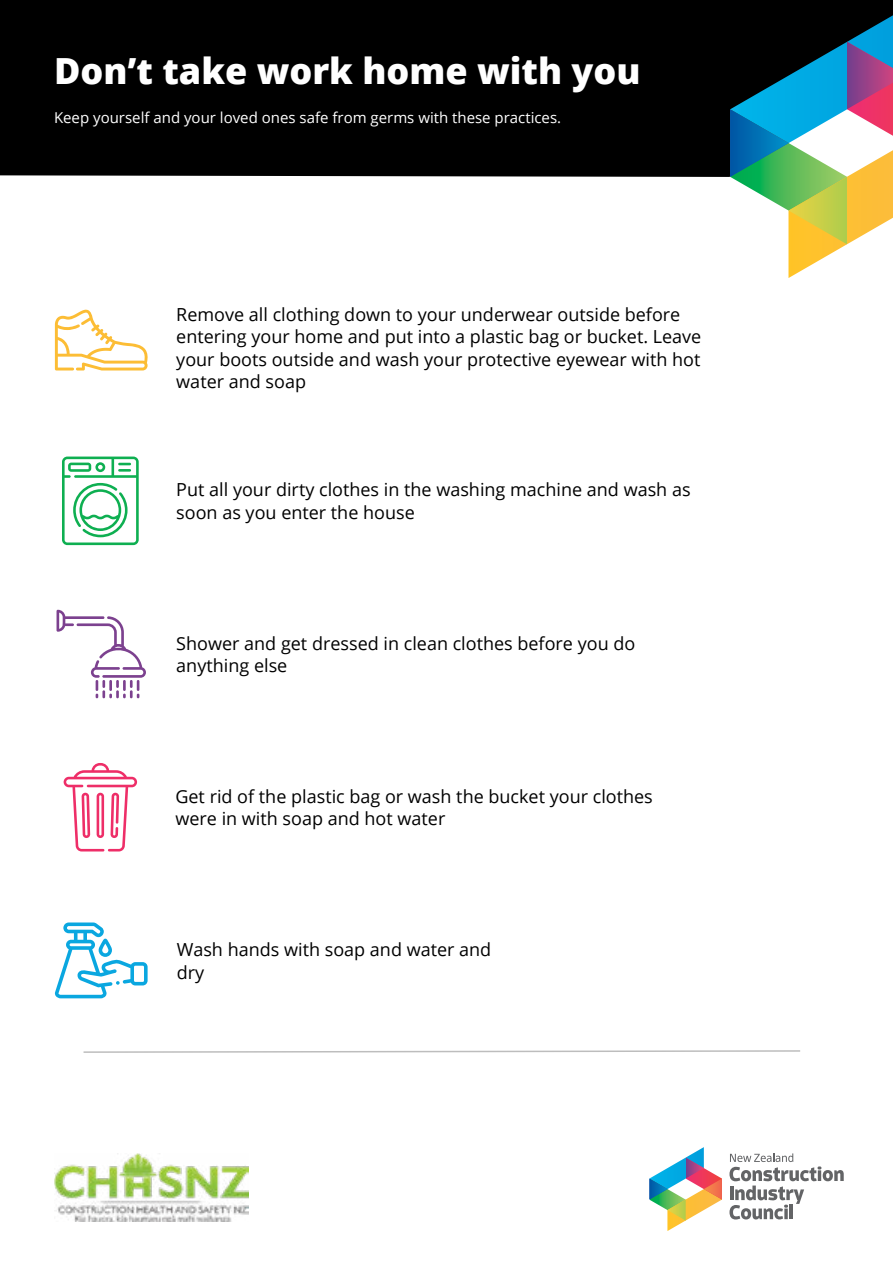
<style>
.page{position:relative;width:893px;height:1263px;background:#fff}
.page>*{position:absolute;margin:0;border:0;box-sizing:border-box;transform-origin:0 0}
.t1{font:800 36px "Open Sans";color:#fff}
.t2{font:18px/22.5px "Open Sans";color:#000}
.t3{font:15px "Open Sans";color:#fff}
</style>
<div class="page">
<div style="left:0;top:0;width:893px;height:177px;background:#000"></div>
<svg style="left:729px;top:1153px;width:115px;height:66px"></svg>
<svg style="left:649px;top:1147px;width:73px;height:84px"></svg>
<svg style="left:730px;top:15px;width:163px;height:263px"></svg>
<img style="left:54px;top:1153px;width:194px;height:69px">
<svg style="left:55px;top:310px;width:93px;height:60px"></svg>
<svg style="left:62px;top:457px;width:77px;height:88px"></svg>
<svg style="left:57px;top:610px;width:89px;height:88px"></svg>
<svg style="left:64px;top:763px;width:73px;height:88px"></svg>
<svg style="left:55px;top:922px;width:93px;height:76px"></svg>
<svg style="left:83px;top:1050px;width:717px;height:3px"></svg>
<h1 class="t1" style="left:54px;top:43px;width:588px">Don’t take work home with you</h1>
<p class="t3" style="left:54px;top:107px;width:509px">Keep yourself and your loved ones safe from germs with these practices.</p>
<p class="t2" style="left:176px;top:302px;width:527px">Remove all clothing down to your underwear outside before entering your home and put into a plastic bag or bucket. Leave your boots outside and wash your protective eyewear with hot water and soap</p>
<p class="t2" style="left:176px;top:478px;width:516px">Put all your dirty clothes in the washing machine and wash as soon as you enter the house</p>
<p class="t2" style="left:176px;top:631px;width:460px">Shower and get dressed in clean clothes before you do anything else</p>
<p class="t2" style="left:175px;top:785px;width:479px">Get rid of the plastic bag or wash the bucket your clothes were in with soap and hot water</p>
<p class="t2" style="left:177px;top:938px;width:316px">Wash hands with soap and water and dry</p>
</div>
